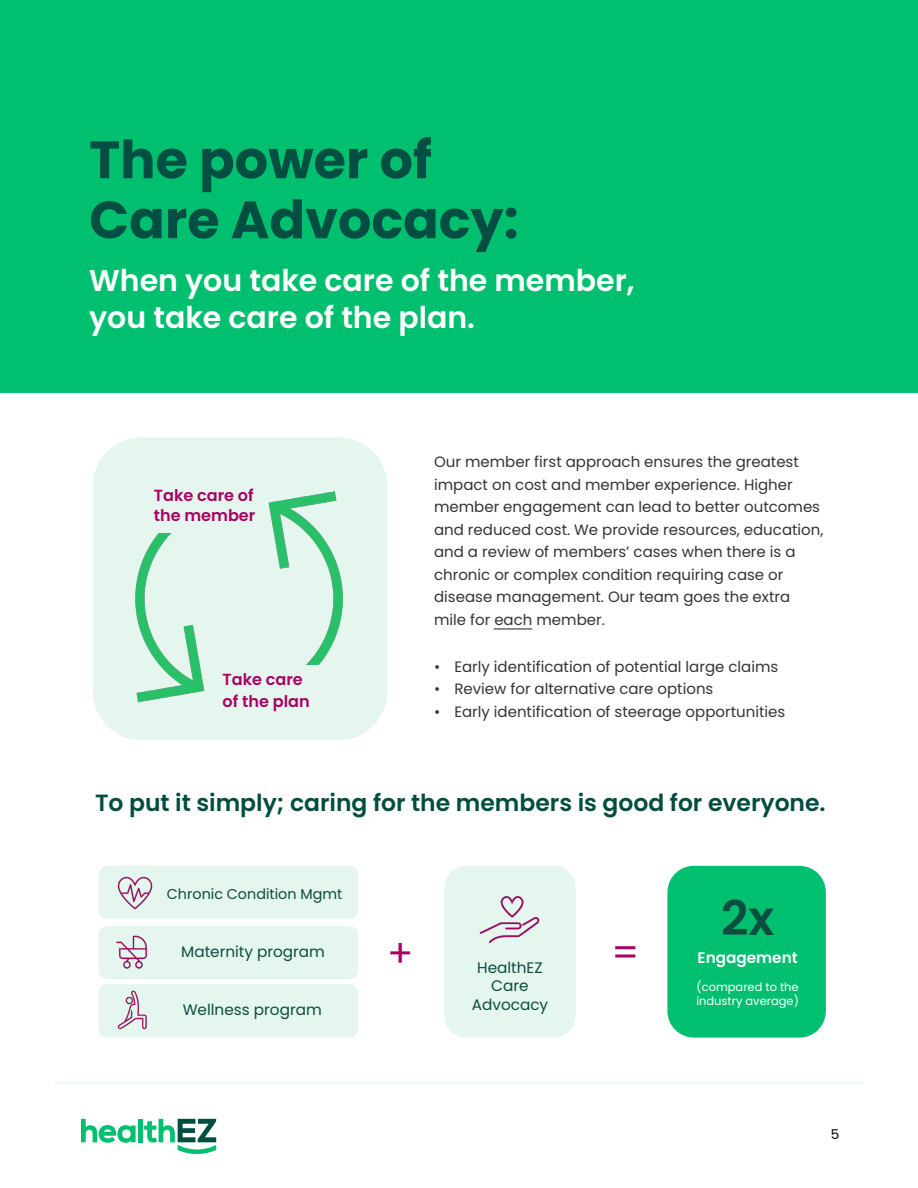
<style>
.page{position:relative;width:918px;height:1188px;background:#fff}
.page>*{position:absolute;margin:0;border:0;box-sizing:border-box;transform-origin:0 0}
.t1{font:700 52.5px/60px "Poppins";color:#004f42}
.t2{font:600 47.7px "Poppins";color:#0b4d3f}
.t3{font:38.7px "Poppins";color:#aa0061}
.t4{font:600 30px/37.5px "Poppins";color:#fff}
.t5{font:600 23.4px "Poppins";color:#004d40}
.t6{font:600 16.05px/19.4px "Poppins";color:#aa0061}
.t7{font:15.3px/18.3px "Poppins";color:#0b4d3f;text-align:center}
.t8{font:600 15.3px "Poppins";color:#fff}
.t9{font:15px/22.5px "Poppins";color:#343433}
.t10{font:14.25px "Poppins";color:#0b4d3f}
.t11{font:13.5px "Poppins";color:#000}
.t12{font:12px/16.5px "Poppins";color:#fff}
.t13{font:11.4px/13.8px "Poppins";color:#fff}
</style>
<div class="page">
<hr style="left:54px;top:1082px;width:810px;height:2px;background:#e6f9f0">
<svg style="left:81px;top:1119px;width:55px;height:24px"></svg>
<div style="left:138px;top:1119px;width:5px;height:23px;background:#00bf6f"></div>
<svg style="left:144px;top:1119px;width:72px;height:35px"></svg>
<div style="left:0;top:0;width:918px;height:392px;background:#00bf6f"></div>
<img style="left:33px;top:392px;width:413px;height:348px">
<div style="left:151px;top:486px;width:110px;height:47px;background:#e4f6ee"></div>
<div style="left:220px;top:665px;width:126px;height:48px;background:#e4f6ee"></div>
<hr style="left:494px;top:628px;width:38px;height:2px;background:#333">
<div style="left:99px;top:926px;width:259px;height:53px;background:#e4f6ee;border-radius:9px"></div>
<div style="left:99px;top:984px;width:259px;height:54px;background:#e4f6ee;border-radius:9px"></div>
<div style="left:667px;top:866px;width:159px;height:172px;background:#00bf6f;border-radius:26px"></div>
<div style="left:99px;top:866px;width:259px;height:53px;background:#e4f6ee;border-radius:9px"></div>
<img style="left:117px;top:876px;width:36px;height:34px">
<img style="left:116px;top:935px;width:31px;height:34px">
<img style="left:117px;top:990px;width:30px;height:40px">
<div style="left:444px;top:866px;width:132px;height:172px;background:#e4f6ee;border-radius:22px"></div>
<img style="left:479px;top:895px;width:61px;height:49px">
<h1 class="t1" style="left:89px;top:130px;width:431px">The power of<br>Care Advocacy:</h1>
<h3 class="t4" style="left:89px;top:262px;width:547px">When you take care of the member, you take care of the plan.</h3>
<p class="t6" style="left:154px;top:486px;width:103px">Take care of the member</p>
<p class="t6" style="left:223px;top:669px;width:89px;line-height:21.8px">Take care of the plan</p>
<p class="t9" style="left:434px;top:451px;width:391px">Our member first approach ensures the greatest impact on cost and member experience. Higher member engagement can lead to better outcomes and reduced cost. We provide resources, education, and a review of members’ cases when there is a chronic or complex condition requiring case or disease management. Our team goes the extra mile for each member.</p>
<p class="t9" style="left:434px;top:655px;width:346px">• Early identification of potential large claims</p>
<p class="t9" style="left:434px;top:678px;width:281px">• Review for alternative care options</p>
<p class="t9" style="left:434px;top:700px;width:353px">• Early identification of steerage opportunities</p>
<h3 class="t5" style="left:95px;top:789px;width:732px">To put it simply; caring for the members is good for everyone.</h3>
<p class="t10" style="left:167px;top:886px;width:177px">Chronic Condition Mgmt</p>
<p class="t7" style="left:181px;top:943px;width:145px">Maternity program</p>
<p class="t7" style="left:183px;top:1000px;width:141px">Wellness program</p>
<h3 class="t3" style="left:387px;top:931px;width:28px">+</h3>
<h3 class="t3" style="left:612px;top:930px;width:29px">=</h3>
<p class="t7" style="left:472px;top:959px;width:78px">HealthEZ<br>Care<br>Advocacy</p>
<h2 class="t2" style="left:721px;top:890px;width:55px">2x</h2>
<p class="t8" style="left:698px;top:948px;width:102px">Engagement</p>
<p class="t13" style="left:696px;top:980px;width:104px">(compared to the industry average)</p>
<p class="t12" style="left:688px;top:981px;width:109px">(compared to the industry average)</p>
<p class="t11" style="left:831px;top:1126px;width:10px">5</p>
</div>
